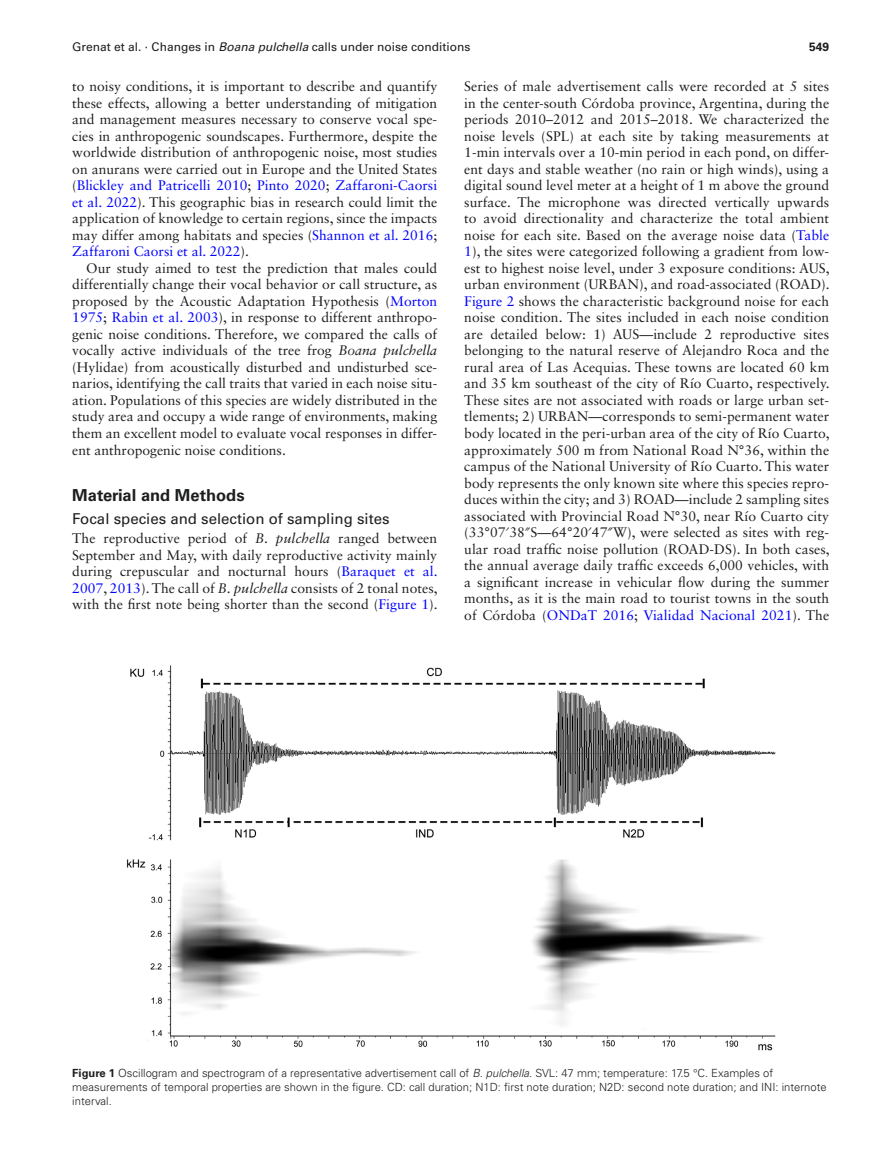
<style>
.page{position:relative;width:893px;height:1174px;background:#fff}
.page>*{position:absolute;margin:0;border:0;box-sizing:border-box;transform-origin:0 0}
.t1{font:700 16.5px "Univers LT Std";color:#1d1e1f}
.t2{font:15px "Univers LT Std";color:#1d1e1f}
.t3{font:13.8px/16.5px "Sabon LT Std";color:#1d1e1f;text-align:justify}
.t4{font:12px "Univers LT Std 2";color:#1d1e1f}
.t5{font:700 12px "Univers LT Std";color:#1d1e1f}
.t6{font:300 11.25px/14.2px "Univers LT Std";color:#1d1e1f}
.s1{font-family:"Univers LT Std";font-style:italic}
.s2{color:#00f}
.s3{font-style:italic}
.s4{font-family:"Gandhari Unicode"}
.s5{font-weight:700}
</style>
<div class="page">
<img style="left:126px;top:665px;width:650px;height:386px">
<p class="t4" style="left:72px;top:40px;width:400px">Grenat et al. · Changes in <span class="s1">Boana pulchella</span> calls under noise conditions</p>
<p class="t5" style="left:809px;top:40px;width:22px">549</p>
<p class="t3" style="left:72px;top:78px;width:366px">to noisy conditions, it is important to describe and quantify these effects, allowing a better understanding of mitigation and management measures necessary to conserve vocal spe&shy;cies in anthropogenic soundscapes. Furthermore, despite the worldwide distribution of anthropogenic noise, most studies on anurans were carried out in Europe and the United States (<span class="s2">Blickley and Patricelli 2010</span>; <span class="s2">Pinto 2020</span>; <span class="s2">Zaffaroni-Caorsi et al. 2022</span>). This geographic bias in research could limit the application of knowledge to certain regions, since the impacts may differ among habitats and species (<span class="s2">Shannon et al. 2016</span>; <span class="s2">Zaffaroni Caorsi et al. 2022</span>).</p>
<p class="t3" style="left:72px;top:260px;width:366px;text-indent:14px">Our study aimed to test the prediction that males could differentially change their vocal behavior or call structure, as proposed by the Acoustic Adaptation Hypothesis (<span class="s2">Morton 1975</span>; <span class="s2">Rabin et al. 2003</span>), in response to different anthropo&shy;genic noise conditions. Therefore, we compared the calls of vocally active individuals of the tree frog <span class="s3">Boana pulchella </span>(Hylidae) from acoustically disturbed and undisturbed sce&shy;narios, identifying the call traits that varied in each noise situ&shy;ation. Populations of this species are widely distributed in the study area and occupy a wide range of environments, making them an excellent model to evaluate vocal responses in differ&shy;ent anthropogenic noise conditions.</p>
<p class="t1" style="left:72px;top:485px;width:174px">Material and Methods</p>
<p class="t2" style="left:72px;top:509px;width:319px">Focal species and selection of sampling sites</p>
<p class="t3" style="left:72px;top:530px;width:367px">The reproductive period of <span class="s3">B. pulchella</span> ranged between September and May, with daily reproductive activity mainly during crepuscular and nocturnal hours (<span class="s2">Baraquet et al.<br>2007</span>, <span class="s2">2013</span>). The call of <span class="s3">B. pulchella</span> consists of 2 tonal notes, with the first note being shorter than the second (<span class="s2">Figure 1</span>).</p>
<p class="t3" style="left:464px;top:78px;width:367px">Series of male advertisement calls were recorded at 5 sites in the center-south Córdoba province, Argentina, during the periods 2010–2012 and 2015–2018. We characterized the noise levels (SPL) at each site by taking measurements at 1-min intervals over a 10-min period in each pond, on differ&shy;ent days and stable weather (no rain or high winds), using a digital sound level meter at a height of 1 m above the ground surface. The microphone was directed vertically upwards to avoid directionality and characterize the total ambient noise for each site. Based on the average noise data (<span class="s2">Table 1</span>), the sites were categorized following a gradient from low&shy;est to highest noise level, under 3 exposure conditions: AUS, urban environment (URBAN), and road-associated (ROAD).<br><span class="s2">Figure 2</span> shows the characteristic background noise for each noise condition. The sites included in each noise condition are detailed below: 1) AUS—include 2 reproductive sites belonging to the natural reserve of Alejandro Roca and the rural area of Las Acequias. These towns are located 60 km and 35 km southeast of the city of Río Cuarto, respectively.<br>These sites are not associated with roads or large urban set&shy;tlements; 2) URBAN—corresponds to semi-permanent water body located in the peri-urban area of the city of Río Cuarto, approximately 500 m from National Road N°36, within the campus of the National University of Río Cuarto. This water body represents the only known site where this species repro&shy;duces within the city; and 3) ROAD—include 2 sampling sites associated with Provincial Road N°30, near Río Cuarto city (33°07<span class="s4">ʹ</span>38<span class="s4">″</span>S—64°20<span class="s4">ʹ</span>47<span class="s4">″</span>W), were selected as sites with reg&shy;ular road traffic noise pollution (ROAD-DS). In both cases, the annual average daily traffic exceeds 6,000 vehicles, with a significant increase in vehicular flow during the summer months, as it is the main road to tourist towns in the south of Córdoba (<span class="s2">ONDaT 2016</span>; <span class="s2">Vialidad Nacional 2021</span>). The</p>
<p class="t6" style="left:72px;top:1065px;width:756px"><span class="s5">Figure 1</span> Oscillogram and spectrogram of a representative advertisement call of <span class="s3">B. pulchella</span>. SVL: 47 mm; temperature: 17.5 °C. Examples of measurements of temporal properties are shown in the figure. CD: call duration; N1D: first note duration; N2D: second note duration; and INI: internote interval.</p>
</div>
